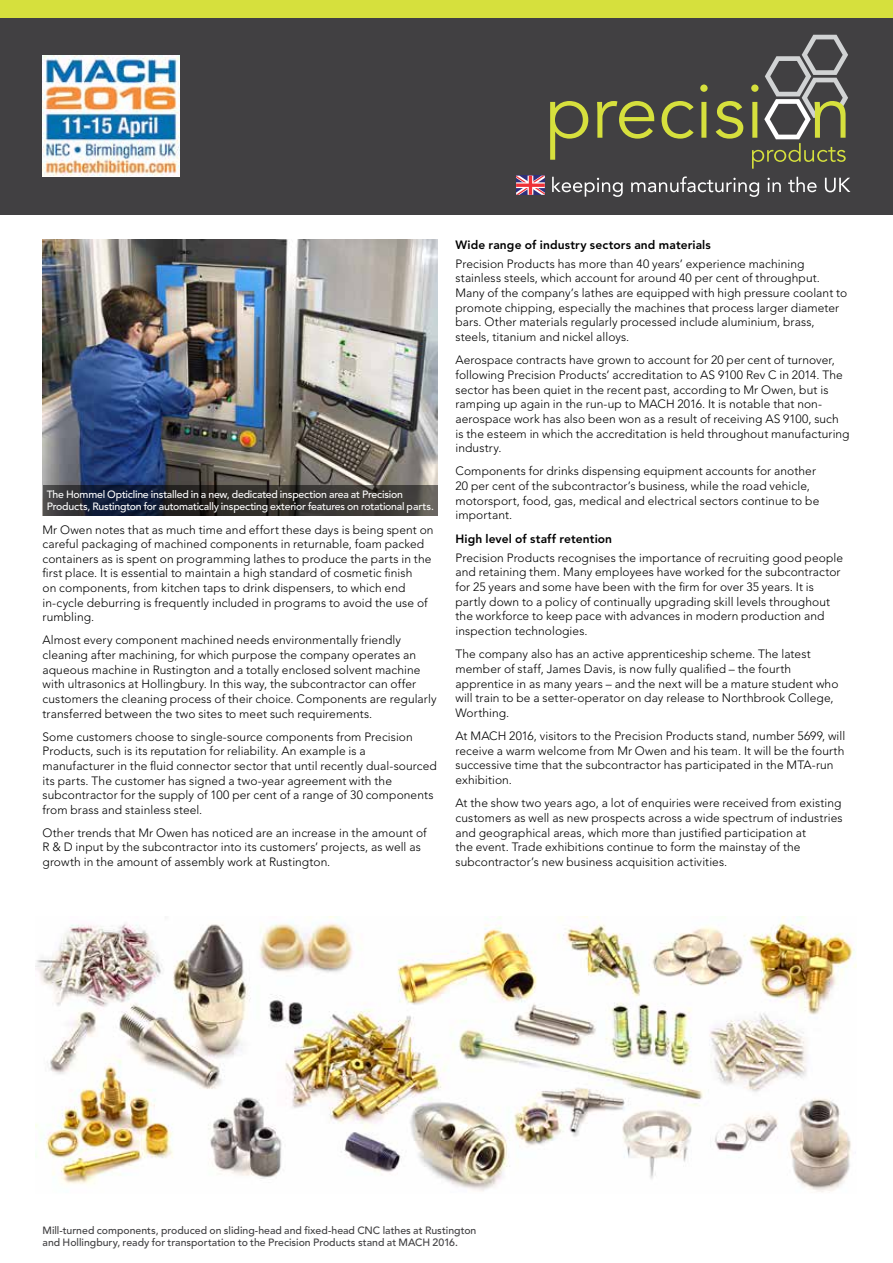
<style>
.page{position:relative;width:893px;height:1263px;background:#fff}
.page>*{position:absolute;margin:0;border:0;box-sizing:border-box;transform-origin:0 0}
.t1{font:300 12px/14.7px "Avenir";letter-spacing:.005em;color:#000}
.t2{font:800 12px "Avenir";letter-spacing:.01em;color:#000}
.t3{font:500 10.5px/12.6px "Avenir";color:#414042}
.t4{font:500 10.5px/12.6px "Avenir";letter-spacing:-.02em;color:#fff}
</style>
<div class="page">
<div style="left:0;top:18px;width:893px;height:197px;background:#414042"></div>
<div style="left:0;top:0;width:893px;height:17px;background:#d6e03d"></div>
<svg style="left:550px;top:101px;width:38px;height:59px"></svg>
<svg style="left:597px;top:101px;width:57px;height:38px"></svg>
<svg style="left:662px;top:101px;width:32px;height:38px"></svg>
<svg style="left:700px;top:84px;width:8px;height:54px"></svg>
<svg style="left:716px;top:101px;width:27px;height:38px"></svg>
<svg style="left:751px;top:35px;width:97px;height:134px"></svg>
<svg style="left:516px;top:176px;width:29px;height:19px"></svg>
<svg style="left:552px;top:177px;width:71px;height:20px"></svg>
<svg style="left:631px;top:176px;width:128px;height:21px"></svg>
<svg style="left:767px;top:178px;width:14px;height:14px"></svg>
<svg style="left:788px;top:177px;width:29px;height:15px"></svg>
<svg style="left:825px;top:178px;width:25px;height:14px"></svg>
<img style="left:43px;top:56px;width:137px;height:121px">
<img style="left:35px;top:917px;width:822px;height:275px">
<img style="left:43px;top:240px;width:394px;height:245px">
<svg style="left:43px;top:485px;width:394px;height:30px;background:#2f2f32"></svg>
<p class="t4" style="left:47px;top:488px;width:389px">The Hommel Opticline installed in a new, dedicated inspection area at Precision<br>Products, Rustington for automatically inspecting exterior features on rotational parts.</p>
<p class="t1" style="left:43px;top:522px;width:393px">Mr Owen notes that as much time and effort these days is being spent on careful packaging of machined components in returnable, foam packed containers as is spent on programming lathes to produce the parts in the first place. It is essential to maintain a high standard of cosmetic finish<br>on components, from kitchen taps to drink dispensers, to which end in-cycle deburring is frequently included in programs to avoid the use of rumbling.</p>
<p class="t1" style="left:43px;top:633px;width:396px">Almost every component machined needs environmentally friendly cleaning after machining, for which purpose the company operates an aqueous machine in Rustington and a totally enclosed solvent machine with ultrasonics at Hollingbury. In this way, the subcontractor can offer customers the cleaning process of their choice. Components are regularly transferred between the two sites to meet such requirements.</p>
<p class="t1" style="left:43px;top:729px;width:396px">Some customers choose to single-source components from Precision Products, such is its reputation for reliability. An example is a manufacturer in the fluid connector sector that until recently dual-sourced its parts. The customer has signed a two-year agreement with the subcontractor for the supply of 100 per cent of a range of 30 components from brass and stainless steel.</p>
<p class="t1" style="left:43px;top:825px;width:386px">Other trends that Mr Owen has noticed are an increase in the amount of<br>R &amp; D input by the subcontractor into its customers’ projects, as well as growth in the amount of assembly work at Rustington.</p>
<p class="t2" style="left:455px;top:237px;width:257px">Wide range of industry sectors and materials</p>
<p class="t1" style="left:455px;top:256px;width:393px">Precision Products has more than 40 years’ experience machining stainless steels, which account for around 40 per cent of throughput.<br>Many of the company’s lathes are equipped with high pressure coolant to promote chipping, especially the machines that process larger diameter bars. Other materials regularly processed include aluminium, brass, steels, titanium and nickel alloys.</p>
<p class="t1" style="left:455px;top:353px;width:396px">Aerospace contracts have grown to account for 20 per cent of turnover, following Precision Products’ accreditation to AS 9100 Rev C in 2014. The sector has been quiet in the recent past, according to Mr Owen, but is ramping up again in the run-up to MACH 2016. It is notable that non&shy;aerospace work has also been won as a result of receiving AS 9100, such is the esteem in which the accreditation is held throughout manufacturing industry.</p>
<p class="t1" style="left:455px;top:464px;width:365px">Components for drinks dispensing equipment accounts for another 20 per cent of the subcontractor’s business, while the road vehicle, motorsport, food, gas, medical and electrical sectors continue to be important.</p>
<p class="t2" style="left:455px;top:531px;width:158px">High level of staff retention</p>
<p class="t1" style="left:455px;top:550px;width:389px">Precision Products recognises the importance of recruiting good people and retaining them. Many employees have worked for the subcontractor for 25 years and some have been with the firm for over 35 years. It is partly down to a policy of continually upgrading skill levels throughout the workforce to keep pace with advances in modern production and inspection technologies.</p>
<p class="t1" style="left:455px;top:647px;width:384px">The company also has an active apprenticeship scheme. The latest member of staff, James Davis, is now fully qualified – the fourth apprentice in as many years – and the next will be a mature student who will train to be a setter-operator on day release to Northbrook College, Worthing.</p>
<p class="t1" style="left:455px;top:728px;width:391px">At MACH 2016, visitors to the Precision Products stand, number 5699, will receive a warm welcome from Mr Owen and his team. It will be the fourth successive time that the subcontractor has participated in the MTA-run exhibition.</p>
<p class="t1" style="left:455px;top:796px;width:389px">At the show two years ago, a lot of enquiries were received from existing customers as well as new prospects across a wide spectrum of industries and geographical areas, which more than justified participation at<br>the event. Trade exhibitions continue to form the mainstay of the subcontractor’s new business acquisition activities.</p>
<p class="t3" style="left:43px;top:1224px;width:435px">Mill-turned components, produced on sliding-head and fixed-head CNC lathes at Rustington and Hollingbury, ready for transportation to the Precision Products stand at MACH 2016.</p>
</div>
